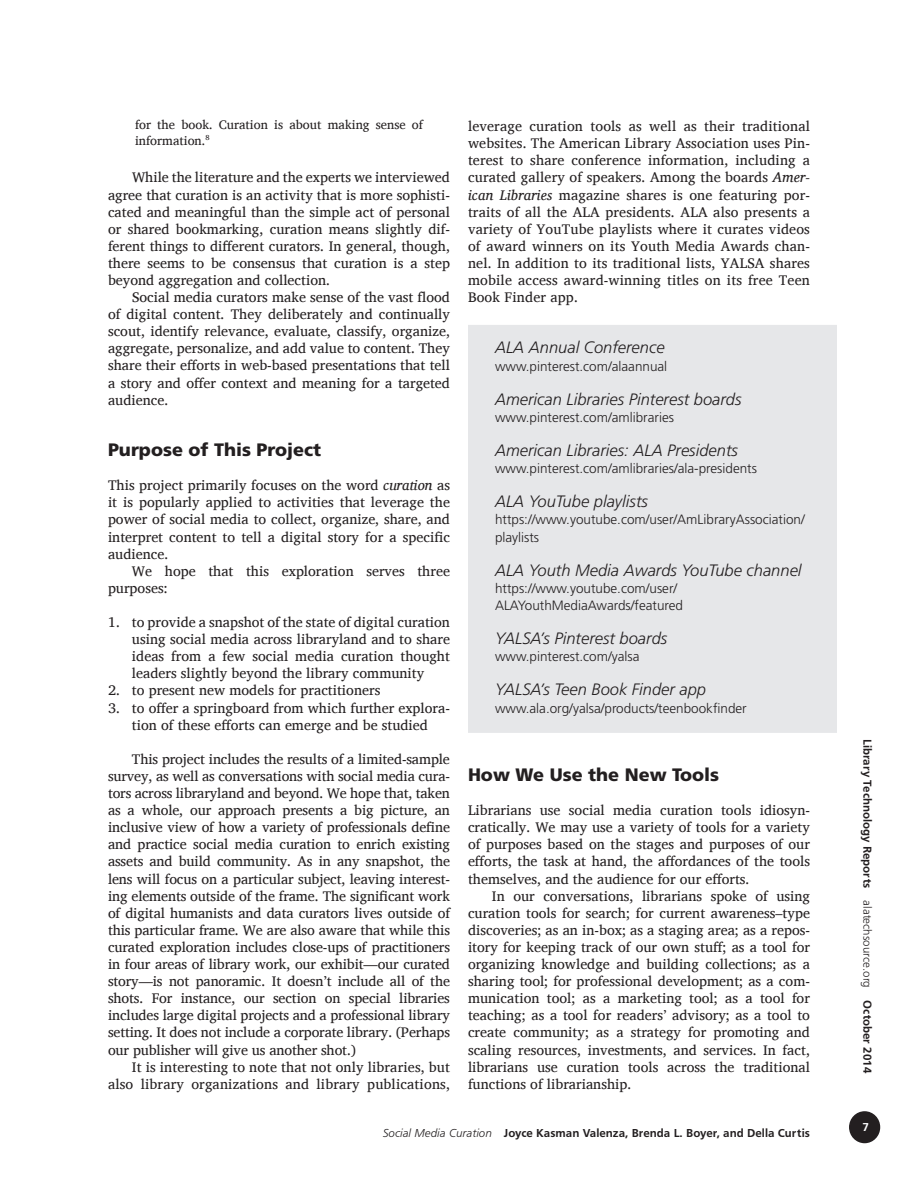
<style>
.page{position:relative;width:918px;height:1188px;background:#fff}
.page>*{position:absolute;margin:0;border:0;box-sizing:border-box;transform-origin:0 0}
.t1{font:900 18px "Frutiger";color:#231f20}
.t2{font:italic 300 16.5px "Frutiger";color:#231f20}
.t3{font:14.25px/17.1px "Charis SIL";color:#231f20;text-align:justify}
.t4{font:300 13.5px/17.1px "Frutiger";color:#231f20}
.t5{font:12.75px/15.3px "Charis SIL";color:#231f20}
.t6{font:12px "Frugal Sans Bold DTC";color:#231f20}
.t7{font:12px "Frugal Sans Bold DTC";color:#fff}
.s1{font-style:italic}
.s2{font-family:"Frugal Sans Light Italic DTC"}
.s3{font-family:"Frugal Sans Light DTC"}
</style>
<div class="page">
<div style="left:850px;top:1112px;width:29px;height:31px;background:#231f20;border-radius:50%"></div>
<div style="left:849px;top:1111px;width:31px;height:32px;border:2px solid #231f20;border-radius:50%"></div>
<div style="left:468px;top:325px;width:369px;height:66px;background:#e6e7e9"></div>
<div style="left:468px;top:376px;width:369px;height:66px;background:#e6e7e9"></div>
<div style="left:468px;top:428px;width:369px;height:66px;background:#e6e7e9"></div>
<div style="left:468px;top:479px;width:369px;height:84px;background:#e6e7e9"></div>
<div style="left:468px;top:547px;width:369px;height:84px;background:#e6e7e9"></div>
<div style="left:468px;top:616px;width:369px;height:66px;background:#e6e7e9"></div>
<div style="left:468px;top:667px;width:369px;height:66px;background:#e6e7e9"></div>
<p class="t5" style="left:135px;top:117px;width:289px">for the book. Curation is about making sense of information.<sup>8</sup></p>
<p class="t3" style="left:108px;top:169px;width:344px;text-indent:24px">While the literature and the experts we interviewed agree that curation is an activity that is more sophisti&shy;cated and meaningful than the simple act of personal or shared bookmarking, curation means slightly dif&shy;ferent things to different curators. In general, though, there seems to be consensus that curation is a step beyond aggregation and collection.</p>
<p class="t3" style="left:108px;top:289px;width:344px;text-indent:24px">Social media curators make sense of the vast flood of digital content. They deliberately and continually scout, identify relevance, evaluate, classify, organize, aggregate, personalize, and add value to content. They share their efforts in web-based presentations that tell a story and offer context and meaning for a targeted audience.</p>
<p class="t1" style="left:108px;top:439px;width:215px">Purpose of This Project</p>
<p class="t3" style="left:108px;top:477px;width:344px">This project primarily focuses on the word <span class="s1">curation</span> as it is popularly applied to activities that leverage the power of social media to collect, organize, share, and interpret content to tell a digital story for a specific audience.</p>
<p class="t3" style="left:108px;top:562px;width:343px;text-indent:24px">We hope that this exploration serves three purposes:</p>
<p class="t3" style="left:132px;top:614px;width:320px;text-indent:-24px">1. to provide a snapshot of the state of digital curation using social media across libraryland and to share ideas from a few social media curation thought leaders slightly beyond the library community</p>
<p class="t3" style="left:108px;top:682px;width:274px">2. to present new models for practitioners</p>
<p class="t3" style="left:108px;top:699px;width:344px;text-align:center">3. to offer a springboard from which further explora&shy;tion of these efforts can emerge and be studied</p>
<p class="t3" style="left:108px;top:750px;width:344px;text-indent:24px">This project includes the results of a limited-sample survey, as well as conversations with social media cura&shy;tors across libraryland and beyond. We hope that, taken as a whole, our approach presents a big picture, an inclusive view of how a variety of professionals define and practice social media curation to enrich existing assets and build community. As in any snapshot, the lens will focus on a particular subject, leaving interest&shy;ing elements outside of the frame. The significant work of digital humanists and data curators lives outside of this particular frame. We are also aware that while this curated exploration includes close-ups of practitioners in four areas of library work, our exhibit—our curated story—is not panoramic. It doesn’t include all of the shots. For instance, our section on special libraries includes large digital projects and a professional library setting. It does not include a corporate library. (Perhaps our publisher will give us another shot.)</p>
<p class="t3" style="left:108px;top:1058px;width:344px;text-align:right">It is interesting to note that not only libraries, but also library organizations and library publications,</p>
<p class="t3" style="left:468px;top:118px;width:344px">leverage curation tools as well as their traditional websites. The American Library Association uses Pin&shy;terest to share conference information, including a curated gallery of speakers. Among the boards <span class="s1">Amer&shy;ican Libraries</span> magazine shares is one featuring por&shy;traits of all the ALA presidents. ALA also presents a variety of YouTube playlists where it curates videos of award winners on its Youth Media Awards chan&shy;nel. In addition to its traditional lists, YALSA shares mobile access award-winning titles on its free Teen Book Finder app.</p>
<p class="t2" style="left:495px;top:338px;width:171px">ALA Annual Conference</p>
<p class="t4" style="left:495px;top:357px;width:174px">www.pinterest.com/alaannual</p>
<p class="t2" style="left:495px;top:390px;width:248px">American Libraries Pinterest boards</p>
<p class="t4" style="left:495px;top:409px;width:181px">www.pinterest.com/amlibraries</p>
<p class="t2" style="left:495px;top:441px;width:244px">American Libraries: ALA Presidents</p>
<p class="t4" style="left:495px;top:460px;width:264px">www.pinterest.com/amlibraries/ala-presidents</p>
<p class="t2" style="left:495px;top:492px;width:154px">ALA YouTube playlists</p>
<p class="t4" style="left:495px;top:511px;width:311px">https://www.youtube.com/user/AmLibraryAssociation/ playlists</p>
<p class="t2" style="left:495px;top:561px;width:308px">ALA Youth Media Awards YouTube channel</p>
<p class="t4" style="left:495px;top:580px;width:190px">https://www.youtube.com/user/<br>ALAYouthMediaAwards/featured</p>
<p class="t2" style="left:495px;top:629px;width:174px">YALSA’s Pinterest boards</p>
<p class="t4" style="left:495px;top:648px;width:146px">www.pinterest.com/yalsa</p>
<p class="t2" style="left:495px;top:680px;width:213px">YALSA’s Teen Book Finder app</p>
<p class="t4" style="left:495px;top:699px;width:253px">www.ala.org/yalsa/products/teenbookfinder</p>
<p class="t1" style="left:468px;top:764px;width:253px">How We Use the New Tools</p>
<p class="t3" style="left:468px;top:802px;width:344px">Librarians use social media curation tools idiosyn&shy;cratically. We may use a variety of tools for a variety of purposes based on the stages and purposes of our efforts, the task at hand, the affordances of the tools themselves, and the audience for our efforts.</p>
<p class="t3" style="left:468px;top:887px;width:344px;text-indent:24px">In our conversations, librarians spoke of using curation tools for search; for current awareness–type discoveries; as an in-box; as a staging area; as a repos&shy;itory for keeping track of our own stuff; as a tool for organizing knowledge and building collections; as a sharing tool; for professional development; as a com&shy;munication tool; as a marketing tool; as a tool for teaching; as a tool for readers’ advisory; as a tool to create community; as a strategy for promoting and scaling resources, investments, and services. In fact, librarians use curation tools across the traditional functions of librarianship.</p>
<p class="t6" style="left:383px;top:1126px;width:429px"><span class="s2">Social Media Curation</span> Joyce Kasman Valenza, Brenda L. Boyer, and Della Curtis</p>
<p class="t6" style="left:874px;top:739px;width:336px;rotate:90deg">Library Technology Reports <span class="s3">alatechsource.org</span> October 2014</p>
<p class="t7" style="left:862px;top:1120px;width:8px">7</p>
</div>
